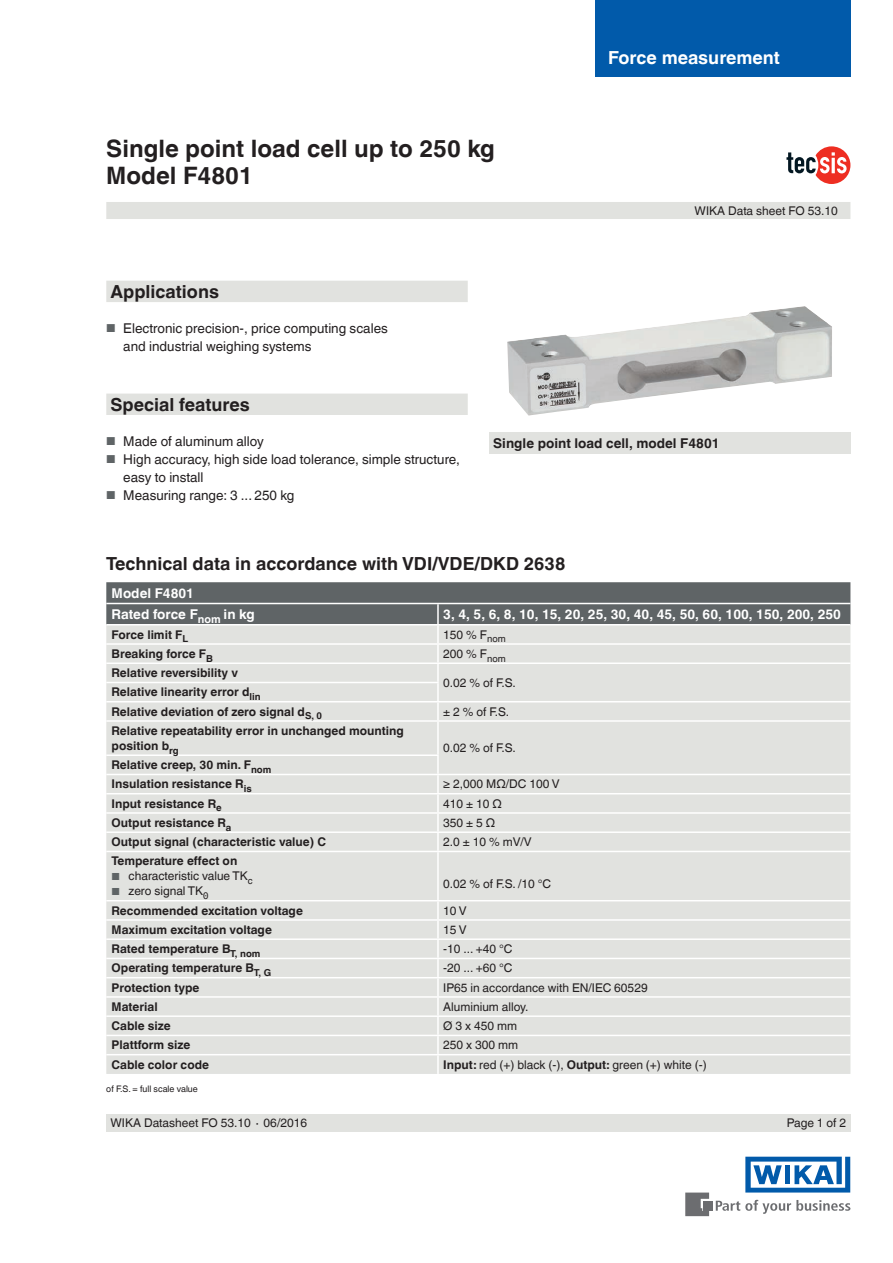
<style>
.page{position:relative;width:893px;height:1263px;background:#fff}
.page>*{position:absolute;margin:0;border:0;box-sizing:border-box;transform-origin:0 0}
.t1{font:700 24px/27px "Helvetica World";color:#231f20}
.t2{font:700 18px "Helvetica World";color:#231f20}
.t3{font:700 18px "Helvetica World";color:#fff}
.t4{font:13.5px/18px "Helvetica World";color:#231f20}
.t5{font:700 13.5px/21.3px "Helvetica World";color:#fff}
.t6{font:700 13.5px "Helvetica World";color:#231f20}
.t7{font:700 12px/19.2px "Helvetica World";color:#231f20}
.t8{font:12px "Helvetica World";color:#231f20}
.t9{font:9px "Helvetica World";color:#231f20}
.s1{font-size:11.55px;color:#5f6466}
.s2{font-size:10.2px;color:#5f6466}
.s3{font-weight:700}
</style>
<div class="page">
<svg style="left:716px;top:1200px;width:134px;height:14px"></svg>
<div style="left:703px;top:1201px;width:9px;height:9px;background:#6c6d70"></div>
<svg style="left:685px;top:1192px;width:24px;height:24px"></svg>
<svg style="left:745px;top:1157px;width:105px;height:35px"></svg>
<div style="left:595px;top:0;width:255px;height:77px;background:#015aaa"></div>
<div style="left:106px;top:202px;width:744px;height:17px;background:#e1e2df"></div>
<div style="left:106px;top:1114px;width:744px;height:17px;background:#e1e2df"></div>
<svg style="left:106px;top:281px;width:362px;height:134px"></svg>
<div style="left:489px;top:432px;width:361px;height:22px;background:#e1e2df"></div>
<div style="left:106px;top:722px;width:744px;height:352px;background:#e1e2df"></div>
<hr style="left:106px;top:754px;width:333px;height:2px;background:#fff">
<hr style="left:106px;top:774px;width:332px;height:1px;background:#fff">
<hr style="left:106px;top:793px;width:332px;height:1px;background:#fff">
<hr style="left:106px;top:812px;width:332px;height:2px;background:#fff">
<hr style="left:106px;top:831px;width:332px;height:2px;background:#fff">
<hr style="left:106px;top:851px;width:332px;height:1px;background:#fff">
<hr style="left:106px;top:900px;width:332px;height:1px;background:#fff">
<hr style="left:106px;top:919px;width:332px;height:2px;background:#fff">
<hr style="left:106px;top:938px;width:332px;height:2px;background:#fff">
<hr style="left:106px;top:958px;width:332px;height:1px;background:#fff">
<hr style="left:106px;top:977px;width:332px;height:1px;background:#fff">
<hr style="left:106px;top:996px;width:332px;height:2px;background:#fff">
<hr style="left:106px;top:1015px;width:332px;height:2px;background:#fff">
<hr style="left:106px;top:1035px;width:332px;height:1px;background:#fff">
<hr style="left:106px;top:1054px;width:332px;height:1px;background:#fff">
<svg style="left:106px;top:582px;width:744px;height:138px;background:#bcbebd"></svg>
<hr style="left:437px;top:722px;width:2px;height:32px;background:#fff">
<hr style="left:438px;top:774px;width:412px;height:1px;background:#fff">
<hr style="left:438px;top:793px;width:412px;height:1px;background:#fff">
<hr style="left:438px;top:812px;width:412px;height:2px;background:#fff">
<svg style="left:437px;top:756px;width:2px;height:95px"></svg>
<hr style="left:438px;top:831px;width:412px;height:2px;background:#fff">
<hr style="left:438px;top:851px;width:412px;height:1px;background:#fff">
<hr style="left:437px;top:852px;width:2px;height:48px;background:#fff">
<hr style="left:438px;top:900px;width:412px;height:1px;background:#fff">
<hr style="left:438px;top:919px;width:412px;height:2px;background:#fff">
<hr style="left:438px;top:938px;width:412px;height:2px;background:#fff">
<hr style="left:438px;top:958px;width:412px;height:1px;background:#fff">
<hr style="left:438px;top:977px;width:412px;height:1px;background:#fff">
<hr style="left:438px;top:996px;width:412px;height:2px;background:#fff">
<hr style="left:438px;top:1015px;width:412px;height:2px;background:#fff">
<hr style="left:438px;top:1035px;width:412px;height:1px;background:#fff">
<hr style="left:438px;top:1054px;width:412px;height:1px;background:#fff">
<svg style="left:437px;top:901px;width:2px;height:173px"></svg>
<hr style="left:106px;top:603px;width:332px;height:1px;background:#fff">
<hr style="left:438px;top:603px;width:412px;height:1px;background:#fff">
<img style="left:507px;top:306px;width:325px;height:109px">
<svg style="left:786px;top:146px;width:64px;height:38px"></svg>
<h1 class="t1" style="left:106px;top:135px;width:390px">Single point load cell up to 250 kg<br>Model F4801</h1>
<h2 class="t2" style="left:111px;top:281px;width:110px">Applications</h2>
<p class="t4" style="left:123px;top:319px;width:266px;text-indent:-17px"><span class="s1">■</span> Electronic precision-, price computing scales and industrial weighing systems</p>
<h2 class="t3" style="left:608px;top:47px;width:173px">Force measurement</h2>
<p class="t8" style="left:695px;top:204px;width:145px">WIKA Data sheet FO 53.10</p>
<h2 class="t2" style="left:111px;top:394px;width:141px">Special features</h2>
<p class="t4" style="left:106px;top:432px;width:159px"><span class="s1">■</span> Made of aluminum alloy</p>
<p class="t4" style="left:123px;top:450px;width:338px;text-indent:-17px"><span class="s1">■</span> High accuracy, high side load tolerance, simple structure, easy to install</p>
<p class="t4" style="left:106px;top:486px;width:190px"><span class="s1">■</span> Measuring range: 3 ... 250 kg</p>
<p class="t6" style="left:493px;top:435px;width:228px">Single point load cell, model F4801</p>
<h2 class="t2" style="left:106px;top:553px;width:461px">Technical data in accordance with VDI/VDE/DKD 2638</h2>
<p class="t5" style="left:112px;top:582px;width:145px">Model F4801<br>Rated force F<sub>nom</sub> in kg</p>
<p class="t5" style="left:443px;top:604px;width:399px">3, 4, 5, 6, 8, 10, 15, 20, 25, 30, 40, 45, 50, 60, 100, 150, 200, 250</p>
<p class="t7" style="left:112px;top:625px;width:78px">Force limit F<sub>L</sub></p>
<p class="t8" style="left:443px;top:627px;width:64px">150 % F<sub>nom</sub></p>
<p class="t7" style="left:112px;top:644px;width:103px">Breaking force F<sub>B</sub></p>
<p class="t8" style="left:443px;top:647px;width:64px">200 % F<sub>nom</sub></p>
<p class="t7" style="left:112px;top:663px;width:128px">Relative reversibility v</p>
<p class="t8" style="left:443px;top:676px;width:74px">0.02 % of F.S.</p>
<p class="t7" style="left:112px;top:683px;width:212px">Relative linearity error d<sub>lin<br></sub>Relative deviation of zero signal d<sub>S,</sub> <sub>0</sub></p>
<p class="t8" style="left:443px;top:704px;width:67px">± 2 % of F.S.</p>
<p class="t7" style="left:112px;top:723px;width:294px;line-height:15px">Relative repeatability error in unchanged mounting position b<sub>rg</sub></p>
<p class="t7" style="left:112px;top:755px;width:161px">Relative creep, 30 min. F<sub>nom<br></sub>Insulation resistance R<sub>is</sub></p>
<p class="t8" style="left:443px;top:741px;width:74px">0.02 % of F.S.</p>
<p class="t8" style="left:443px;top:777px;width:118px">≥ 2,000 MΩ/DC 100 V</p>
<p class="t7" style="left:112px;top:794px;width:111px">Input resistance R<sub>e</sub></p>
<p class="t8" style="left:443px;top:796px;width:60px">410 ± 10 Ω</p>
<p class="t7" style="left:112px;top:813px;width:121px">Output resistance R<sub>a</sub></p>
<p class="t8" style="left:443px;top:816px;width:53px">350 ± 5 Ω</p>
<p class="t7" style="left:112px;top:832px;width:216px">Output signal (characteristic value) C</p>
<p class="t8" style="left:443px;top:835px;width:90px">2.0 ± 10 % mV/V</p>
<p class="t7" style="left:112px;top:852px;width:127px">Temperature effect on</p>
<p class="t8" style="left:112px;top:869px;width:143px"><span class="s2">■</span> characteristic value TK<sub>c</sub></p>
<p class="t8" style="left:112px;top:884px;width:99px"><span class="s2">■</span> zero signal TK<sub>0</sub></p>
<p class="t8" style="left:443px;top:877px;width:109px">0.02 % of F.S. /10 °C</p>
<p class="t7" style="left:112px;top:901px;width:193px">Recommended excitation voltage</p>
<p class="t8" style="left:443px;top:903px;width:25px">10 V</p>
<p class="t7" style="left:112px;top:920px;width:162px">Maximum excitation voltage</p>
<p class="t8" style="left:443px;top:923px;width:25px">15 V</p>
<p class="t7" style="left:112px;top:939px;width:150px">Rated temperature B<sub>T,</sub> <sub>nom</sub></p>
<p class="t8" style="left:443px;top:942px;width:71px">-10 ... +40 °C</p>
<p class="t7" style="left:112px;top:959px;width:161px">Operating temperature B<sub>T,</sub> <sub>G</sub></p>
<p class="t8" style="left:443px;top:961px;width:71px">-20 ... +60 °C</p>
<p class="t7" style="left:112px;top:978px;width:89px">Protection type</p>
<p class="t8" style="left:443px;top:980px;width:206px">IP65 in accordance with EN/IEC 60529</p>
<p class="t7" style="left:112px;top:997px;width:48px">Material</p>
<p class="t8" style="left:443px;top:1000px;width:87px">Aluminium alloy.</p>
<p class="t7" style="left:112px;top:1016px;width:61px">Cable size</p>
<p class="t8" style="left:443px;top:1019px;width:75px">Ø 3 x 450 mm</p>
<p class="t7" style="left:112px;top:1036px;width:80px">Plattform size</p>
<p class="t8" style="left:443px;top:1038px;width:76px">250 x 300 mm</p>
<p class="t7" style="left:112px;top:1055px;width:99px">Cable color code</p>
<p class="t8" style="left:443px;top:1057px;width:265px"><span class="s3">Input:</span> red (+) black (-), <span class="s3">Output:</span> green (+) white (-)</p>
<p class="t9" style="left:106px;top:1083px;width:93px">of F.S. = full scale value</p>
<p class="t8" style="left:111px;top:1116px;width:198px">WIKA Datasheet FO 53.10 ∙ 06/2016</p>
<p class="t8" style="left:787px;top:1116px;width:61px">Page 1 of 2</p>
</div>
